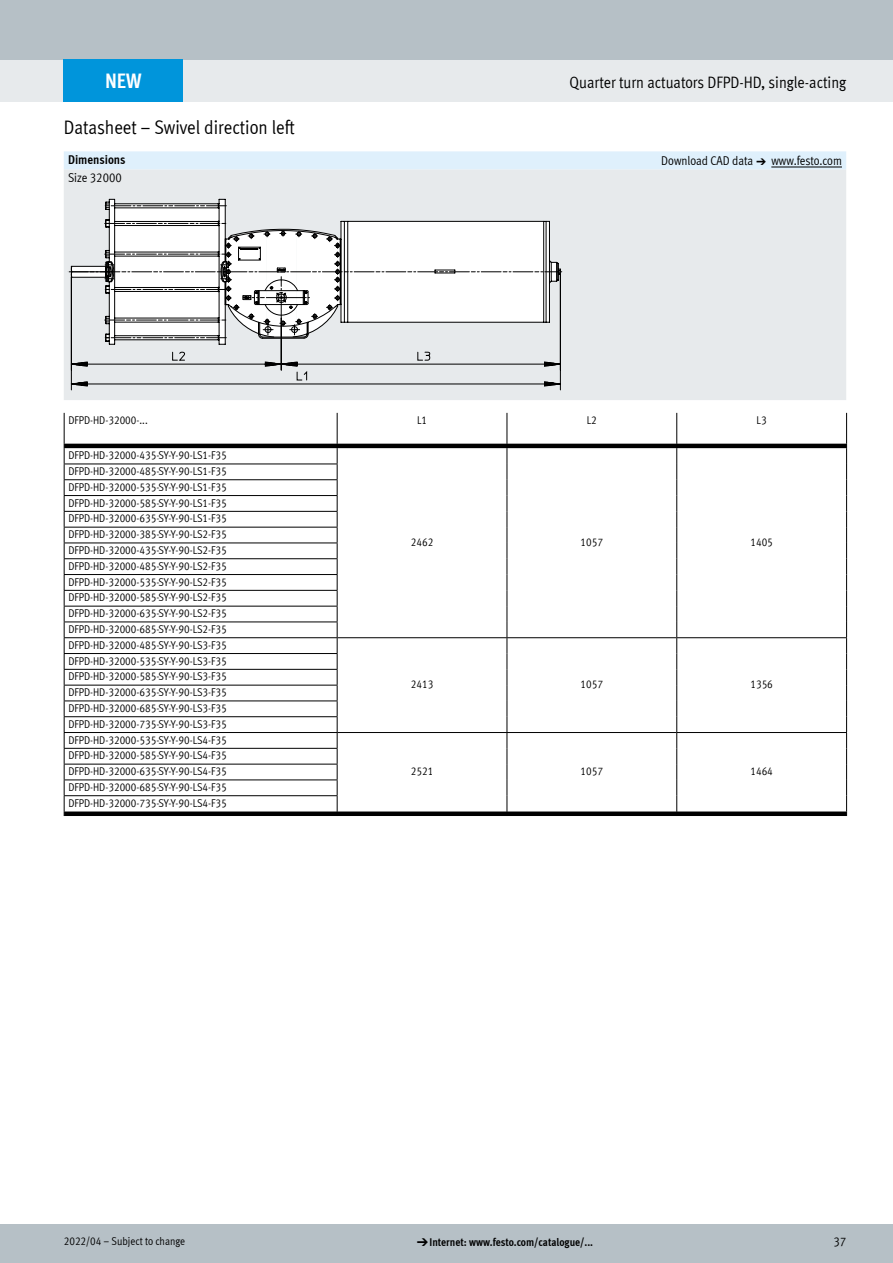
<style>
.page{position:relative;width:893px;height:1263px;background:#fff}
.page>*{position:absolute;margin:0;border:0;box-sizing:border-box;transform-origin:0 0}
.FES_box_title{font:700 21px "Meta Cond LF";color:#fff}
.FES_title_section{font:19.5px "Meta Cond LF";color:#000}
.FES_title_family{font:16.5px "Meta Cond LF";color:#000}
.FES_head_2_text_righ{font:12.75px "Meta Cond LF";color:#000}
.FES_head_1_text{font:700 12.75px "Meta Cond LF";color:#000}
.FES_head_2_text{font:12.75px "Meta Cond LF";color:#000}
.FES_tab_regular{font:11.25px "Meta Cond LF";color:#000}
.t1{font:700 11.25px "Meta Cond LF";color:#000}
.FES_tab_regular_cent{font:11.25px "Meta Cond LF";color:#000}
.FES_tab_head_2{font:11.25px "Meta Cond LF";color:#000}
.FES_tab_head_2_centr{font:11.25px "Meta Cond LF";color:#000}
.s1{font-family:"Meto Pict 182"}
.s2{font-family:"Meto Pict 182";font-weight:400}
</style>
<div class="page">
<div style="left:0;top:1225px;width:893px;height:38px;background:#b6c0c6"></div>
<div style="left:0;top:60px;width:893px;height:42px;background:#e7eaec"></div>
<div style="left:0;top:0;width:893px;height:60px;background:#b6c0c6"></div>
<svg style="left:64px;top:151px;width:782px;height:19px"></svg>
<div style="left:64px;top:170px;width:782px;height:230px;background:#e7eaec"></div>
<hr style="left:771px;top:167px;width:71px;height:1px;background:#000">
<svg style="left:71px;top:346px;width:490px;height:44px"></svg>
<svg style="left:70px;top:344px;width:489px;height:37px"></svg>
<svg style="left:68px;top:199px;width:494px;height:145px"></svg>
<svg style="left:65px;top:444px;width:781px;height:372px"></svg>
<hr style="left:64px;top:464px;width:274px;height:1px;background:#000">
<hr style="left:64px;top:479px;width:274px;height:1px;background:#000">
<hr style="left:64px;top:495px;width:274px;height:1px;background:#000">
<hr style="left:64px;top:511px;width:274px;height:1px;background:#000">
<hr style="left:64px;top:527px;width:274px;height:1px;background:#000">
<hr style="left:64px;top:543px;width:274px;height:1px;background:#000">
<hr style="left:64px;top:558px;width:274px;height:1px;background:#000">
<hr style="left:64px;top:574px;width:274px;height:1px;background:#000">
<hr style="left:64px;top:590px;width:274px;height:1px;background:#000">
<hr style="left:64px;top:606px;width:274px;height:1px;background:#000">
<hr style="left:64px;top:621px;width:274px;height:1px;background:#000">
<hr style="left:64px;top:637px;width:273px;height:1px;background:#000">
<hr style="left:337px;top:637px;width:170px;height:1px;background:#000">
<hr style="left:507px;top:637px;width:170px;height:1px;background:#000">
<hr style="left:677px;top:637px;width:170px;height:1px;background:#000">
<hr style="left:64px;top:653px;width:274px;height:1px;background:#000">
<hr style="left:64px;top:669px;width:274px;height:1px;background:#000">
<hr style="left:64px;top:685px;width:274px;height:1px;background:#000">
<hr style="left:64px;top:700px;width:274px;height:1px;background:#000">
<hr style="left:64px;top:716px;width:274px;height:1px;background:#000">
<hr style="left:64px;top:732px;width:273px;height:1px;background:#000">
<hr style="left:337px;top:732px;width:170px;height:1px;background:#000">
<hr style="left:507px;top:732px;width:170px;height:1px;background:#000">
<hr style="left:677px;top:732px;width:170px;height:1px;background:#000">
<hr style="left:64px;top:748px;width:274px;height:1px;background:#000">
<hr style="left:64px;top:764px;width:274px;height:1px;background:#000">
<hr style="left:64px;top:779px;width:274px;height:1px;background:#000">
<hr style="left:64px;top:795px;width:274px;height:1px;background:#000">
<hr style="left:64px;top:413px;width:1px;height:31px;background:#000">
<hr style="left:337px;top:413px;width:1px;height:31px;background:#000">
<hr style="left:507px;top:413px;width:1px;height:31px;background:#000">
<hr style="left:676px;top:413px;width:1px;height:31px;background:#000">
<hr style="left:846px;top:413px;width:1px;height:31px;background:#000">
<svg style="left:64px;top:444px;width:1px;height:372px"></svg>
<svg style="left:337px;top:444px;width:1px;height:372px"></svg>
<svg style="left:507px;top:444px;width:1px;height:372px"></svg>
<svg style="left:676px;top:444px;width:1px;height:372px"></svg>
<svg style="left:846px;top:444px;width:1px;height:372px"></svg>
<div style="left:64px;top:60px;width:119px;height:42px;background:#0095db"></div>
<p class="FES_box_title" style="left:105px;top:67px;width:38px">NEW</p>
<p class="FES_title_family" style="left:570px;top:72px;width:278px">Quarter turn actuators DFPD-HD, single-acting</p>
<p class="FES_title_section" style="left:64px;top:116px;width:233px">Datasheet – Swivel direction left</p>
<p class="FES_head_1_text" style="left:68px;top:151px;width:59px">Dimensions</p>
<p class="FES_head_2_text_righ" style="left:661px;top:153px;width:182px">Download CAD data <span class="s1">a</span> www.festo.com</p>
<p class="FES_head_2_text" style="left:68px;top:170px;width:55px">Size 32000</p>
<p class="FES_tab_head_2" style="left:68px;top:414px;width:81px">DFPD-HD-32000-...</p>
<p class="FES_tab_head_2_centr" style="left:417px;top:414px;width:12px">L1</p>
<p class="FES_tab_head_2_centr" style="left:587px;top:414px;width:12px">L2</p>
<p class="FES_tab_head_2_centr" style="left:757px;top:414px;width:12px">L3</p>
<p class="FES_tab_regular" style="left:68px;top:448px;width:160px">DFPD-HD-32000-435-SY-Y-90-LS1-F35</p>
<p class="FES_tab_regular" style="left:68px;top:464px;width:160px">DFPD-HD-32000-485-SY-Y-90-LS1-F35</p>
<p class="FES_tab_regular" style="left:68px;top:480px;width:160px">DFPD-HD-32000-535-SY-Y-90-LS1-F35</p>
<p class="FES_tab_regular" style="left:68px;top:496px;width:160px">DFPD-HD-32000-585-SY-Y-90-LS1-F35</p>
<p class="FES_tab_regular" style="left:68px;top:512px;width:160px">DFPD-HD-32000-635-SY-Y-90-LS1-F35</p>
<p class="FES_tab_regular" style="left:68px;top:527px;width:160px">DFPD-HD-32000-385-SY-Y-90-LS2-F35</p>
<p class="FES_tab_regular" style="left:68px;top:543px;width:160px">DFPD-HD-32000-435-SY-Y-90-LS2-F35</p>
<p class="FES_tab_regular" style="left:68px;top:559px;width:160px">DFPD-HD-32000-485-SY-Y-90-LS2-F35</p>
<p class="FES_tab_regular" style="left:68px;top:575px;width:160px">DFPD-HD-32000-535-SY-Y-90-LS2-F35</p>
<p class="FES_tab_regular" style="left:68px;top:591px;width:160px">DFPD-HD-32000-585-SY-Y-90-LS2-F35</p>
<p class="FES_tab_regular" style="left:68px;top:606px;width:160px">DFPD-HD-32000-635-SY-Y-90-LS2-F35</p>
<p class="FES_tab_regular" style="left:68px;top:622px;width:160px">DFPD-HD-32000-685-SY-Y-90-LS2-F35</p>
<p class="FES_tab_regular" style="left:68px;top:638px;width:160px">DFPD-HD-32000-485-SY-Y-90-LS3-F35</p>
<p class="FES_tab_regular" style="left:68px;top:654px;width:160px">DFPD-HD-32000-535-SY-Y-90-LS3-F35</p>
<p class="FES_tab_regular" style="left:68px;top:670px;width:160px">DFPD-HD-32000-585-SY-Y-90-LS3-F35</p>
<p class="FES_tab_regular" style="left:68px;top:685px;width:160px">DFPD-HD-32000-635-SY-Y-90-LS3-F35</p>
<p class="FES_tab_regular" style="left:68px;top:701px;width:160px">DFPD-HD-32000-685-SY-Y-90-LS3-F35</p>
<p class="FES_tab_regular" style="left:68px;top:717px;width:160px">DFPD-HD-32000-735-SY-Y-90-LS3-F35</p>
<p class="FES_tab_regular" style="left:68px;top:733px;width:160px">DFPD-HD-32000-535-SY-Y-90-LS4-F35</p>
<p class="FES_tab_regular" style="left:68px;top:749px;width:160px">DFPD-HD-32000-585-SY-Y-90-LS4-F35</p>
<p class="FES_tab_regular" style="left:68px;top:764px;width:160px">DFPD-HD-32000-635-SY-Y-90-LS4-F35</p>
<p class="FES_tab_regular" style="left:68px;top:780px;width:160px">DFPD-HD-32000-685-SY-Y-90-LS4-F35</p>
<p class="FES_tab_regular" style="left:68px;top:796px;width:160px">DFPD-HD-32000-735-SY-Y-90-LS4-F35</p>
<p class="FES_tab_regular_cent" style="left:411px;top:535px;width:24px">2462</p>
<p class="FES_tab_regular_cent" style="left:581px;top:535px;width:24px">1057</p>
<p class="FES_tab_regular_cent" style="left:750px;top:535px;width:24px">1405</p>
<p class="FES_tab_regular_cent" style="left:411px;top:677px;width:24px">2413</p>
<p class="FES_tab_regular_cent" style="left:581px;top:677px;width:24px">1057</p>
<p class="FES_tab_regular_cent" style="left:750px;top:677px;width:24px">1356</p>
<p class="FES_tab_regular_cent" style="left:411px;top:764px;width:24px">2521</p>
<p class="FES_tab_regular_cent" style="left:581px;top:764px;width:24px">1057</p>
<p class="FES_tab_regular_cent" style="left:750px;top:764px;width:24px">1464</p>
<p class="FES_tab_regular" style="left:64px;top:1234px;width:123px">2022/04 – Subject to change</p>
<p class="t1" style="left:417px;top:1235px;width:178px"><span class="s2">d</span>Internet: www.festo.com/catalogue/...</p>
<p class="FES_head_2_text_righ" style="left:833px;top:1234px;width:14px">37</p>
</div>
